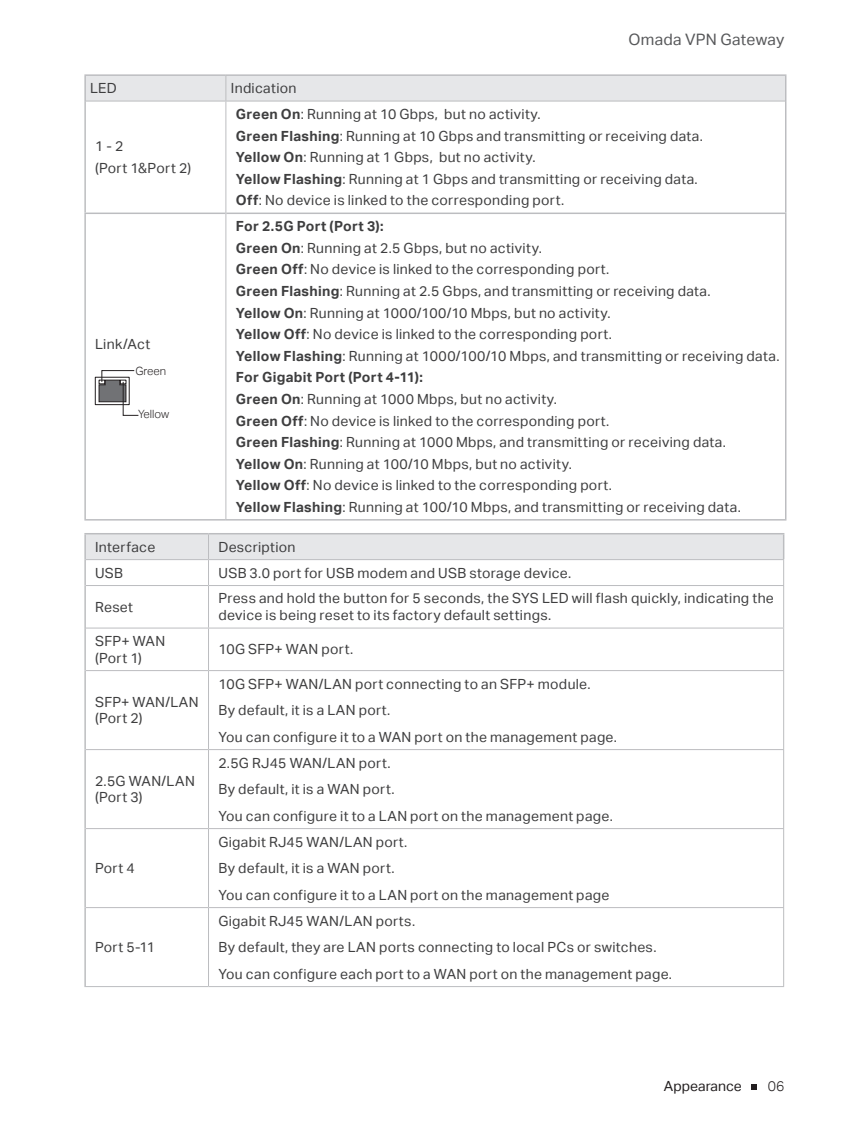
<style>
.page{position:relative;width:844px;height:1136px;background:#fff}
.page>*{position:absolute;margin:0;border:0;box-sizing:border-box;transform-origin:0 0}
.t1{font:15.75px "TP Link Aktiv Regular";letter-spacing:.015em;color:#57585a}
.t2{font:14px/21.5px "TP Link Aktiv Regular";letter-spacing:.02em;color:#3e3e3f}
.t3{font:14px "TP Link Aktiv Bold";letter-spacing:.02em;color:#3e3e3f}
.t4{font:14px "TP Link Aktiv Regular";color:#231f20}
.t5{font:14px "TP Link Aktiv Light";color:#231f20}
.t6{font:11.38px "TP Link Aktiv Light";color:#231f20}
.s1{font-family:"TP Link Aktiv Bold"}
</style>
<div class="page">
<svg style="left:751px;top:1084px;width:5px;height:6px"></svg>
<hr style="left:84px;top:213px;width:141px;height:1px;background:#bcbdc0">
<hr style="left:226px;top:213px;width:560px;height:1px;background:#bcbdc0">
<hr style="left:84px;top:519px;width:142px;height:2px;background:#bcbdc0">
<hr style="left:226px;top:519px;width:560px;height:2px;background:#bcbdc0">
<hr style="left:84px;top:101px;width:2px;height:112px;background:#bcbdc0">
<hr style="left:784px;top:101px;width:2px;height:112px;background:#bcbdc0">
<hr style="left:84px;top:214px;width:2px;height:305px;background:#bcbdc0">
<hr style="left:784px;top:214px;width:2px;height:305px;background:#bcbdc0">
<hr style="left:225px;top:102px;width:1px;height:111px;background:#bcbdc0">
<hr style="left:225px;top:213px;width:1px;height:306px;background:#bcbdc0">
<hr style="left:84px;top:74px;width:142px;height:2px;background:#bcbdc0">
<hr style="left:84px;top:76px;width:2px;height:25px;background:#bcbdc0">
<hr style="left:226px;top:74px;width:560px;height:2px;background:#bcbdc0">
<hr style="left:784px;top:76px;width:2px;height:25px;background:#bcbdc0">
<div style="left:86px;top:76px;width:699px;height:25px;background:#e6e7e9"></div>
<hr style="left:86px;top:101px;width:140px;height:1px;background:#bcbdc0">
<hr style="left:226px;top:101px;width:558px;height:1px;background:#bcbdc0">
<div style="left:95px;top:377px;width:34px;height:28px;border:1px solid #231f20"></div>
<svg style="left:98px;top:370px;width:41px;height:46px"></svg>
<hr style="left:84px;top:533px;width:124px;height:1px;background:#bcbdc0">
<hr style="left:84px;top:534px;width:2px;height:26px;background:#bcbdc0">
<hr style="left:208px;top:533px;width:576px;height:1px;background:#bcbdc0">
<hr style="left:84px;top:560px;width:2px;height:26px;background:#bcbdc0">
<hr style="left:84px;top:586px;width:2px;height:42px;background:#bcbdc0">
<hr style="left:84px;top:628px;width:2px;height:43px;background:#bcbdc0">
<hr style="left:84px;top:671px;width:2px;height:79px;background:#bcbdc0">
<hr style="left:84px;top:750px;width:2px;height:79px;background:#bcbdc0">
<hr style="left:84px;top:829px;width:2px;height:79px;background:#bcbdc0">
<hr style="left:84px;top:908px;width:2px;height:78px;background:#bcbdc0">
<svg style="left:85px;top:534px;width:699px;height:51px"></svg>
<hr style="left:208px;top:586px;width:1px;height:42px;background:#bcbdc0">
<hr style="left:783px;top:586px;width:1px;height:42px;background:#bcbdc0">
<hr style="left:208px;top:629px;width:1px;height:41px;background:#bcbdc0">
<hr style="left:208px;top:671px;width:1px;height:78px;background:#bcbdc0">
<hr style="left:208px;top:750px;width:1px;height:78px;background:#bcbdc0">
<hr style="left:783px;top:629px;width:1px;height:41px;background:#bcbdc0">
<hr style="left:783px;top:671px;width:1px;height:78px;background:#bcbdc0">
<hr style="left:783px;top:750px;width:1px;height:78px;background:#bcbdc0">
<hr style="left:208px;top:829px;width:1px;height:78px;background:#bcbdc0">
<hr style="left:208px;top:908px;width:1px;height:78px;background:#bcbdc0">
<hr style="left:783px;top:829px;width:1px;height:78px;background:#bcbdc0">
<hr style="left:783px;top:908px;width:1px;height:78px;background:#bcbdc0">
<hr style="left:86px;top:585px;width:122px;height:1px;background:#bcbdc0">
<hr style="left:208px;top:585px;width:575px;height:1px;background:#bcbdc0">
<hr style="left:86px;top:628px;width:122px;height:1px;background:#bcbdc0">
<hr style="left:86px;top:670px;width:122px;height:1px;background:#bcbdc0">
<hr style="left:86px;top:749px;width:122px;height:1px;background:#bcbdc0">
<hr style="left:208px;top:628px;width:575px;height:1px;background:#bcbdc0">
<hr style="left:208px;top:670px;width:575px;height:1px;background:#bcbdc0">
<hr style="left:208px;top:749px;width:575px;height:1px;background:#bcbdc0">
<hr style="left:86px;top:828px;width:122px;height:1px;background:#bcbdc0">
<hr style="left:86px;top:907px;width:122px;height:1px;background:#bcbdc0">
<hr style="left:208px;top:828px;width:575px;height:1px;background:#bcbdc0">
<hr style="left:208px;top:907px;width:575px;height:1px;background:#bcbdc0">
<hr style="left:84px;top:986px;width:124px;height:1px;background:#bcbdc0">
<hr style="left:208px;top:986px;width:575px;height:1px;background:#bcbdc0">
<p class="t2" style="left:90px;top:78px;width:28px">LED</p>
<p class="t2" style="left:231px;top:78px;width:67px">Indication</p>
<p class="t1" style="left:628px;top:30px;width:157px">Omada VPN Gateway</p>
<p class="t2" style="left:95px;top:136px;width:97px">1 - 2<br>(Port 1&amp;Port 2)</p>
<p class="t2" style="left:95px;top:333px;width:57px">Link/Act</p>
<p class="t6" style="left:135px;top:364px;width:32px">Green</p>
<p class="t6" style="left:138px;top:407px;width:32px">Yellow</p>
<p class="t2" style="left:236px;top:103px;width:468px"><span class="s1">Green On</span>: Running at 10 Gbps, but no activity.<br><span class="s1">Green Flashing</span>: Running at 10 Gbps and transmitting or receiving data.<br><span class="s1">Yellow On</span>: Running at 1 Gbps, but no activity.<br><span class="s1">Yellow Flashing</span>: Running at 1 Gbps and transmitting or receiving data.<br><span class="s1">Off</span>: No device is linked to the corresponding port.</p>
<p class="t3" style="left:236px;top:218px;width:149px">For 2.5G Port (Port 3):</p>
<p class="t2" style="left:236px;top:237px;width:545px"><span class="s1">Green On</span>: Running at 2.5 Gbps, but no activity.<br><span class="s1">Green Off</span>: No device is linked to the corresponding port.<br><span class="s1">Green Flashing</span>: Running at 2.5 Gbps, and transmitting or receiving data.<br><span class="s1">Yellow On</span>: Running at 1000/100/10 Mbps, but no activity.<br><span class="s1">Yellow Off</span>: No device is linked to the corresponding port.<br><span class="s1">Yellow Flashing</span>: Running at 1000/100/10 Mbps, and transmitting or receiving data.</p>
<p class="t3" style="left:236px;top:369px;width:188px">For Gigabit Port (Port 4-11):</p>
<p class="t2" style="left:236px;top:388px;width:506px"><span class="s1">Green On</span>: Running at 1000 Mbps, but no activity.<br><span class="s1">Green Off</span>: No device is linked to the corresponding port.<br><span class="s1">Green Flashing</span>: Running at 1000 Mbps, and transmitting or receiving data.<br><span class="s1">Yellow On</span>: Running at 100/10 Mbps, but no activity.<br><span class="s1">Yellow Off</span>: No device is linked to the corresponding port.<br><span class="s1">Yellow Flashing</span>: Running at 100/10 Mbps, and transmitting or receiving data.</p>
<p class="t2" style="left:95px;top:536px;width:62px">Interface</p>
<p class="t2" style="left:218px;top:536px;width:79px">Description</p>
<p class="t2" style="left:95px;top:562px;width:30px">USB</p>
<p class="t2" style="left:218px;top:562px;width:354px">USB 3.0 port for USB modem and USB storage device.</p>
<p class="t2" style="left:95px;top:596px;width:39px">Reset</p>
<p class="t2" style="left:218px;top:590px;width:557px;line-height:16.6px">Press and hold the button for 5 seconds, the SYS LED will flash quickly, indicating the device is being reset to its factory default settings.</p>
<p class="t2" style="left:95px;top:633px;width:72px;line-height:16.6px">SFP+ WAN (Port 1)</p>
<p class="t2" style="left:218px;top:639px;width:136px">10G SFP+ WAN port.</p>
<p class="t2" style="left:95px;top:694px;width:105px;line-height:16.6px">SFP+ WAN/LAN (Port 2)</p>
<p class="t2" style="left:218px;top:670px;width:400px;line-height:26.6px">10G SFP+ WAN/LAN port connecting to an SFP+ module.<br>By default, it is a LAN port.<br>You can configure it to a WAN port on the management page.</p>
<p class="t2" style="left:95px;top:773px;width:101px;line-height:16.6px">2.5G WAN/LAN (Port 3)</p>
<p class="t2" style="left:95px;top:857px;width:41px">Port 4</p>
<p class="t2" style="left:95px;top:936px;width:62px">Port 5-11</p>
<p class="t2" style="left:218px;top:749px;width:396px;line-height:26.6px">2.5G RJ45 WAN/LAN port.<br>By default, it is a WAN port.<br>You can configure it to a LAN port on the management page.</p>
<p class="t2" style="left:218px;top:828px;width:392px;line-height:26.6px">Gigabit RJ45 WAN/LAN port.<br>By default, it is a WAN port.<br>You can configure it to a LAN port on the management page</p>
<p class="t2" style="left:218px;top:907px;width:455px;line-height:26.6px">Gigabit RJ45 WAN/LAN ports.<br>By default, they are LAN ports connecting to local PCs or switches.<br>You can configure each port to a WAN port on the management page.</p>
<p class="t4" style="left:663px;top:1078px;width:79px">Appearance</p>
<p class="t5" style="left:767px;top:1078px;width:18px">06</p>
</div>
